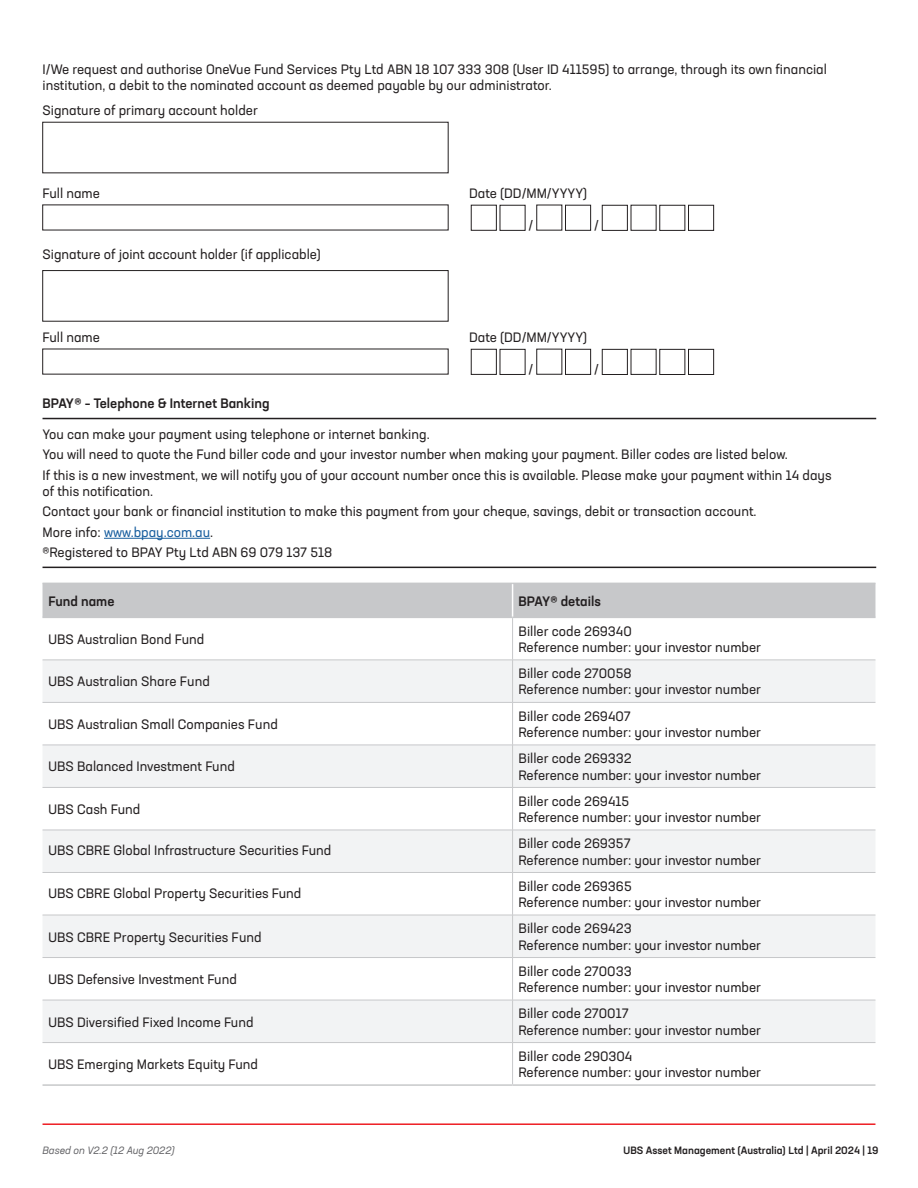
<style>
.page{position:relative;width:918px;height:1188px;background:#fff}
.page>*{position:absolute;margin:0;border:0;box-sizing:border-box;transform-origin:0 0}
.t1{font:13.5px/16.2px "Neusa Next Std";color:#231f20}
.t2{font:500 13.5px "Neusa Next Std";color:#231f20}
.t3{font:13.5px "Neusa Next Std";color:#175d9e}
.t4{font:500 10.5px "Neusa Next Std";color:#231f20}
.t5{font:italic 10.5px "Neusa Next Std";color:#636366}
.s1{color:#231f20}
</style>
<div class="page">
<hr style="left:43px;top:1123px;width:832px;height:2px;background:#ee1d23">
<div style="left:471px;top:205px;width:26px;height:25px;border:1px solid #231f20"></div>
<div style="left:500px;top:205px;width:25px;height:26px;border:1px solid #231f20"></div>
<div style="left:565px;top:205px;width:26px;height:26px;border:1px solid #231f20"></div>
<div style="left:602px;top:205px;width:26px;height:26px;border:1px solid #231f20"></div>
<div style="left:660px;top:205px;width:25px;height:26px;border:1px solid #231f20"></div>
<div style="left:688px;top:205px;width:26px;height:26px;border:1px solid #231f20"></div>
<div style="left:43px;top:270px;width:405px;height:51px;border:1px solid #231f20"></div>
<div style="left:471px;top:349px;width:26px;height:26px;border:1px solid #231f20"></div>
<div style="left:500px;top:349px;width:25px;height:26px;border:1px solid #231f20"></div>
<div style="left:565px;top:349px;width:26px;height:26px;border:1px solid #231f20"></div>
<div style="left:602px;top:349px;width:26px;height:26px;border:1px solid #231f20"></div>
<div style="left:631px;top:349px;width:25px;height:26px;border:1px solid #231f20"></div>
<div style="left:660px;top:349px;width:25px;height:26px;border:1px solid #231f20"></div>
<div style="left:688px;top:349px;width:26px;height:26px;border:1px solid #231f20"></div>
<hr style="left:43px;top:418px;width:833px;height:1px;background:#231f20">
<hr style="left:43px;top:567px;width:833px;height:1px;background:#231f20">
<hr style="left:104px;top:538px;width:106px;height:1px;background:#175d9e">
<div style="left:43px;top:584px;width:832px;height:33px;background:#c7c8ca"></div>
<svg style="left:43px;top:661px;width:832px;height:381px;fill:#f2f3f4"></svg>
<hr style="left:43px;top:583px;width:470px;height:1px;background:#c7c8ca">
<hr style="left:513px;top:583px;width:362px;height:1px;background:#c7c8ca">
<hr style="left:43px;top:617px;width:470px;height:1px;background:#c7c8ca">
<hr style="left:513px;top:617px;width:362px;height:1px;background:#c7c8ca">
<hr style="left:43px;top:1084px;width:470px;height:2px;background:#c7c8ca">
<hr style="left:513px;top:1084px;width:362px;height:2px;background:#c7c8ca">
<hr style="left:43px;top:660px;width:470px;height:1px;background:#c7c8ca">
<hr style="left:513px;top:660px;width:362px;height:1px;background:#c7c8ca">
<hr style="left:43px;top:702px;width:470px;height:1px;background:#c7c8ca">
<hr style="left:513px;top:702px;width:362px;height:1px;background:#c7c8ca">
<hr style="left:43px;top:745px;width:470px;height:1px;background:#c7c8ca">
<hr style="left:513px;top:745px;width:362px;height:1px;background:#c7c8ca">
<hr style="left:43px;top:787px;width:470px;height:1px;background:#c7c8ca">
<hr style="left:513px;top:787px;width:362px;height:1px;background:#c7c8ca">
<hr style="left:43px;top:830px;width:470px;height:1px;background:#c7c8ca">
<hr style="left:513px;top:830px;width:362px;height:1px;background:#c7c8ca">
<hr style="left:43px;top:872px;width:470px;height:1px;background:#c7c8ca">
<hr style="left:513px;top:872px;width:362px;height:1px;background:#c7c8ca">
<hr style="left:43px;top:915px;width:470px;height:1px;background:#c7c8ca">
<hr style="left:513px;top:915px;width:362px;height:1px;background:#c7c8ca">
<hr style="left:43px;top:957px;width:470px;height:1px;background:#c7c8ca">
<hr style="left:513px;top:957px;width:362px;height:1px;background:#c7c8ca">
<hr style="left:43px;top:1000px;width:470px;height:1px;background:#c7c8ca">
<hr style="left:513px;top:1000px;width:362px;height:1px;background:#c7c8ca">
<hr style="left:43px;top:1042px;width:470px;height:1px;background:#c7c8ca">
<hr style="left:513px;top:1042px;width:362px;height:1px;background:#c7c8ca">
<hr style="left:512px;top:618px;width:1px;height:42px;background:#c7c8ca">
<hr style="left:512px;top:660px;width:1px;height:42px;background:#c7c8ca">
<hr style="left:512px;top:703px;width:1px;height:42px;background:#c7c8ca">
<hr style="left:512px;top:745px;width:1px;height:42px;background:#c7c8ca">
<hr style="left:512px;top:788px;width:1px;height:42px;background:#c7c8ca">
<hr style="left:512px;top:830px;width:1px;height:42px;background:#c7c8ca">
<hr style="left:512px;top:873px;width:1px;height:42px;background:#c7c8ca">
<hr style="left:512px;top:915px;width:1px;height:42px;background:#c7c8ca">
<hr style="left:512px;top:958px;width:1px;height:42px;background:#c7c8ca">
<hr style="left:512px;top:1000px;width:1px;height:42px;background:#c7c8ca">
<hr style="left:512px;top:1043px;width:1px;height:41px;background:#c7c8ca">
<hr style="left:512px;top:584px;width:1px;height:33px;background:#fff">
<p class="t1" style="left:43px;top:61px;width:786px">I/We request and authorise OneVue Fund Services Pty Ltd ABN 18 107 333 308 (User ID 411595) to arrange, through its own financial institution, a debit to the nominated account as deemed payable by our administrator.</p>
<p class="t1" style="left:43px;top:102px;width:217px">Signature of primary account holder</p>
<p class="t1" style="left:43px;top:185px;width:59px">Full name</p>
<p class="t1" style="left:469px;top:185px;width:120px">Date (DD/MM/YYYY)</p>
<p class="t1" style="left:529px;top:217px;width:6px">/</p>
<p class="t1" style="left:594px;top:217px;width:6px">/</p>
<p class="t1" style="left:43px;top:246px;width:280px">Signature of joint account holder (if applicable)</p>
<p class="t1" style="left:43px;top:329px;width:59px">Full name</p>
<p class="t1" style="left:469px;top:329px;width:120px">Date (DD/MM/YYYY)</p>
<p class="t1" style="left:529px;top:361px;width:6px">/</p>
<p class="t1" style="left:594px;top:361px;width:6px">/</p>
<p class="t2" style="left:43px;top:394px;width:229px">BPAY® – Telephone &amp; Internet Banking</p>
<p class="t1" style="left:43px;top:426px;width:389px">You can make your payment using telephone or internet banking.</p>
<p class="t1" style="left:43px;top:446px;width:747px">You will need to quote the Fund biller code and your investor number when making your payment. Biller codes are listed below.</p>
<p class="t1" style="left:43px;top:467px;width:791px">If this is a new investment, we will notify you of your account number once this is available. Please make your payment within 14 days of this notification.</p>
<p class="t1" style="left:43px;top:503px;width:716px">Contact your bank or financial institution to make this payment from your cheque, savings, debit or transaction account.</p>
<p class="t3" style="left:43px;top:524px;width:172px"><span class="s1">More info:</span> www.bpay.com.au<span class="s1">.</span></p>
<p class="t1" style="left:43px;top:544px;width:292px">®Registered to BPAY Pty Ltd ABN 69 079 137 518</p>
<p class="t2" style="left:49px;top:592px;width:68px">Fund name</p>
<p class="t2" style="left:519px;top:592px;width:84px">BPAY® details</p>
<p class="t1" style="left:49px;top:631px;width:157px">UBS Australian Bond Fund</p>
<p class="t1" style="left:519px;top:623px;width:244px">Biller code 269340<br>Reference number: your investor number</p>
<p class="t1" style="left:49px;top:673px;width:163px">UBS Australian Share Fund</p>
<p class="t1" style="left:519px;top:665px;width:244px">Biller code 270058<br>Reference number: your investor number</p>
<p class="t1" style="left:49px;top:716px;width:231px">UBS Australian Small Companies Fund</p>
<p class="t1" style="left:519px;top:708px;width:244px">Biller code 269407<br>Reference number: your investor number</p>
<p class="t1" style="left:49px;top:758px;width:188px">UBS Balanced Investment Fund</p>
<p class="t1" style="left:519px;top:750px;width:244px">Biller code 269332<br>Reference number: your investor number</p>
<p class="t1" style="left:49px;top:801px;width:93px">UBS Cash Fund</p>
<p class="t1" style="left:519px;top:793px;width:244px">Biller code 269415<br>Reference number: your investor number</p>
<p class="t1" style="left:519px;top:835px;width:244px">Biller code 269357<br>Reference number: your investor number</p>
<p class="t1" style="left:49px;top:842px;width:284px">UBS CBRE Global Infrastructure Securities Fund</p>
<p class="t1" style="left:49px;top:885px;width:254px">UBS CBRE Global Property Securities Fund</p>
<p class="t1" style="left:49px;top:928px;width:215px">UBS CBRE Property Securities Fund</p>
<p class="t1" style="left:519px;top:878px;width:244px">Biller code 269365<br>Reference number: your investor number</p>
<p class="t1" style="left:519px;top:920px;width:244px">Biller code 269423<br>Reference number: your investor number</p>
<p class="t1" style="left:49px;top:971px;width:190px">UBS Defensive Investment Fund</p>
<p class="t1" style="left:519px;top:963px;width:244px">Biller code 270033<br>Reference number: your investor number</p>
<p class="t1" style="left:49px;top:1014px;width:207px">UBS Diversified Fixed Income Fund</p>
<p class="t1" style="left:519px;top:1005px;width:244px">Biller code 270017<br>Reference number: your investor number</p>
<p class="t1" style="left:49px;top:1056px;width:211px">UBS Emerging Markets Equity Fund</p>
<p class="t1" style="left:519px;top:1048px;width:244px">Biller code 290304<br>Reference number: your investor number</p>
<p class="t5" style="left:43px;top:1145px;width:133px">Based on V2.2 (12 Aug 2022)</p>
<p class="t4" style="left:624px;top:1144px;width:256px">UBS Asset Management (Australia) Ltd | April 2024 | 19</p>
</div>
